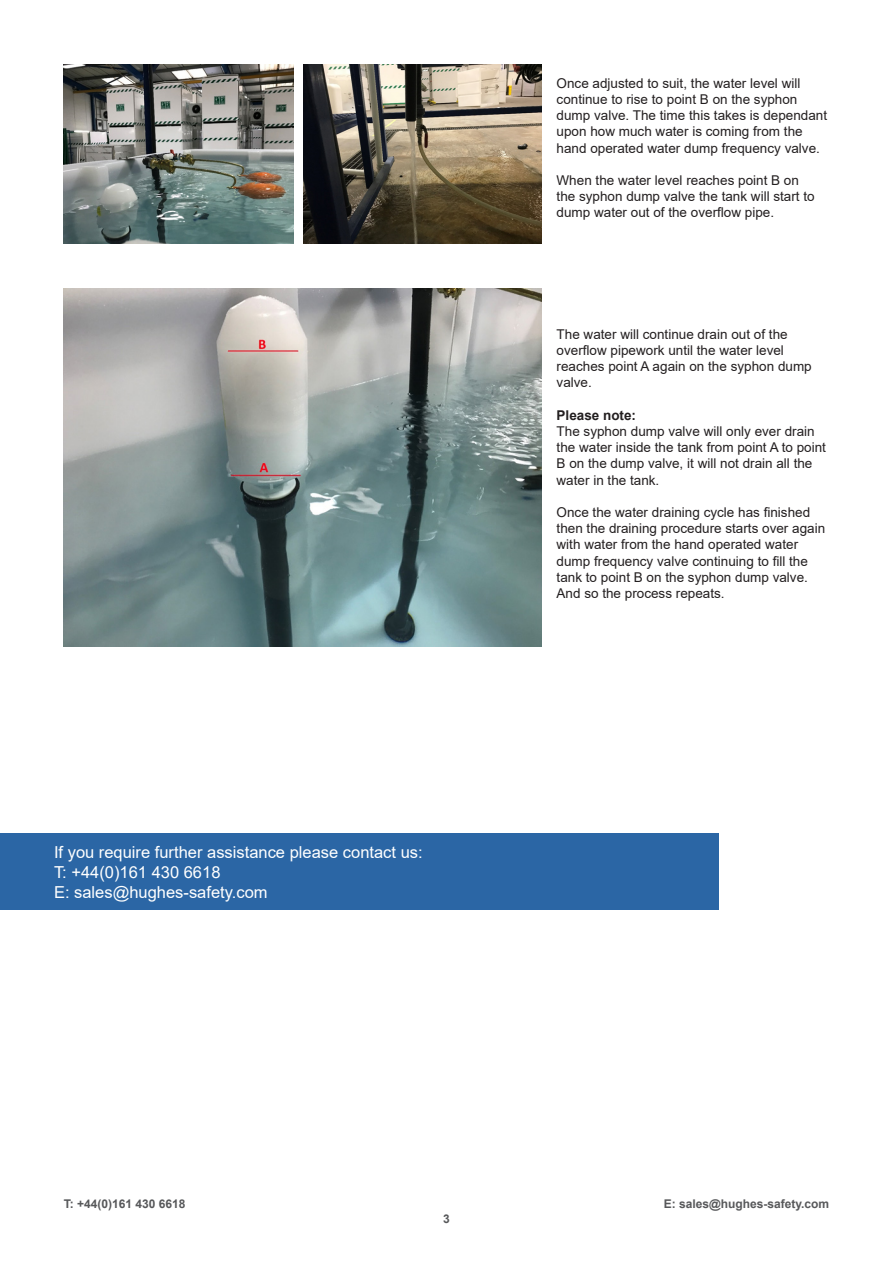
<style>
.page{position:relative;width:893px;height:1263px;background:#fff}
.page>*{position:absolute;margin:0;border:0;box-sizing:border-box;transform-origin:0 0}
.t1{font:16.5px "Arial";color:#fff}
.t2{font:13.5px/16.2px "Arial";color:#231f20}
.t3{font:700 12px "Arial";color:#57585a}
.s1{font-weight:700}
</style>
<div class="page">
<img style="left:64px;top:64px;width:229px;height:179px">
<img style="left:303px;top:64px;width:238px;height:179px">
<img style="left:64px;top:288px;width:477px;height:358px">
<div style="left:0;top:833px;width:719px;height:77px;background:#2b66a5"></div>
<p class="t2" style="left:557px;top:75px;width:272px">Once adjusted to suit, the water level will continue to rise to point B on the syphon dump valve. The time this takes is dependant upon how much water is coming from the hand operated water dump frequency valve.</p>
<p class="t2" style="left:557px;top:172px;width:260px">When the water level reaches point B on the syphon dump valve the tank will start to dump water out of the overflow pipe.</p>
<p class="t1" style="left:54px;top:841px;width:370px">If you require further assistance please contact us:</p>
<p class="t1" style="left:54px;top:861px;width:168px">T: +44(0)161 430 6618</p>
<p class="t1" style="left:54px;top:880px;width:215px">E: sales@hughes-safety.com</p>
<p class="t2" style="left:557px;top:326px;width:257px">The water will continue drain out of the overflow pipework until the water level reaches point A again on the syphon dump valve.</p>
<p class="t2" style="left:557px;top:407px;width:271px"><span class="s1">Please note:<br></span>The syphon dump valve will only ever drain the water inside the tank from point A to point<br>B on the dump valve, it will not drain all the water in the tank.</p>
<p class="t2" style="left:557px;top:504px;width:270px">Once the water draining cycle has finished then the draining procedure starts over again with water from the hand operated water dump frequency valve continuing to fill the tank to point B on the syphon dump valve.<br>And so the process repeats.</p>
<p class="t3" style="left:64px;top:1195px;width:123px">T: +44(0)161 430 6618</p>
<p class="t3" style="left:664px;top:1195px;width:167px">E: sales@hughes-safety.com</p>
<p class="t3" style="left:443px;top:1210px;width:8px">3</p>
</div>
